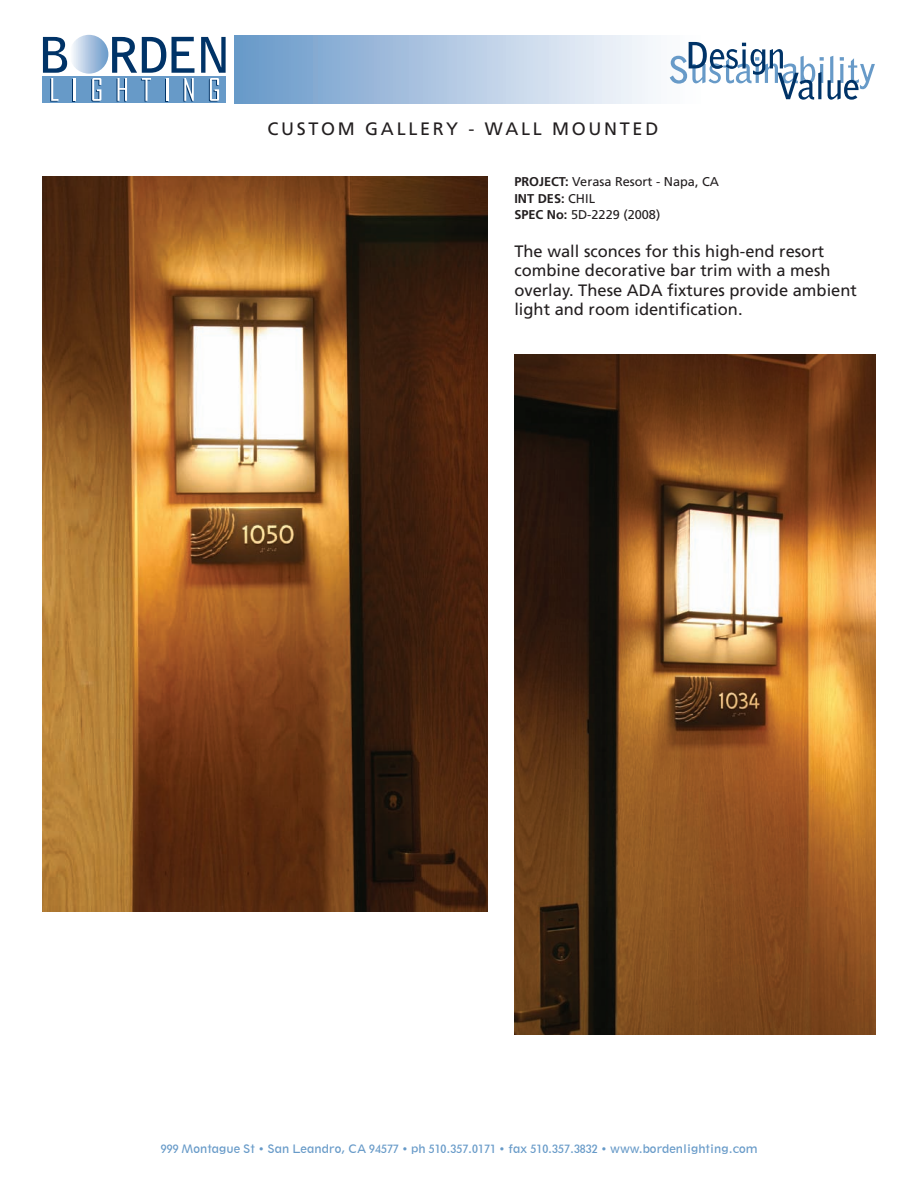
<style>
.page{position:relative;width:918px;height:1188px;background:#fff}
.page>*{position:absolute;margin:0;border:0;box-sizing:border-box;transform-origin:0 0}
.t1{font:18px "Frutiger";letter-spacing:.15em;color:#231f20}
.t2{font:16.5px/19.5px "Frutiger";color:#231f20}
.t3{font:12.75px/16.5px "Frutiger";color:#231f20}
.t4{font:10.8px "Geometric 212 BT";color:#679ac8}
.s1{font-weight:700}
</style>
<div class="page">
<div style="left:43px;top:76px;width:183px;height:27px;background:#679ac8"></div>
<hr style="left:73px;top:79px;width:2px;height:23px;background:#003367">
<hr style="left:165px;top:79px;width:2px;height:23px;background:#003367">
<hr style="left:74px;top:78px;width:2px;height:23px;background:#fff">
<svg style="left:91px;top:78px;width:10px;height:24px"></svg>
<hr style="left:166px;top:78px;width:2px;height:23px;background:#fff">
<div style="left:70px;top:35px;width:38px;height:39px;background:linear-gradient(to right,#f8f8fc,#6e9ccb);border-radius:19px"></div>
<svg style="left:43px;top:37px;width:24px;height:65px"></svg>
<svg style="left:112px;top:37px;width:54px;height:65px"></svg>
<svg style="left:172px;top:37px;width:22px;height:65px"></svg>
<svg style="left:201px;top:37px;width:25px;height:65px"></svg>
<svg style="left:235px;top:35px;width:460px;height:69px;background:#b3cae3"></svg>
<svg style="left:670px;top:42px;width:205px;height:58px"></svg>
<img style="left:514px;top:354px;width:362px;height:680px">
<img style="left:42px;top:177px;width:445px;height:734px">
<p class="t1" style="left:267px;top:118px;width:392px">CUSTOM GALLERY - WALL MOUNTED</p>
<p class="t3" style="left:514px;top:174px;width:206px"><span class="s1">PROJECT:</span> Verasa Resort - Napa, CA<br><span class="s1">INT DES:</span> CHIL<br><span class="s1">SPEC No:</span> 5D-2229 (2008)</p>
<p class="t2" style="left:514px;top:241px;width:344px">The wall sconces for this high-end resort combine decorative bar trim with a mesh overlay. These ADA fixtures provide ambient light and room identification.</p>
<p class="t4" style="left:161px;top:1142px;width:598px">999 Montague St • San Leandro, CA 94577 • ph 510.357.0171 • fax 510.357.3832 • www.bordenlighting.com</p>
</div>
